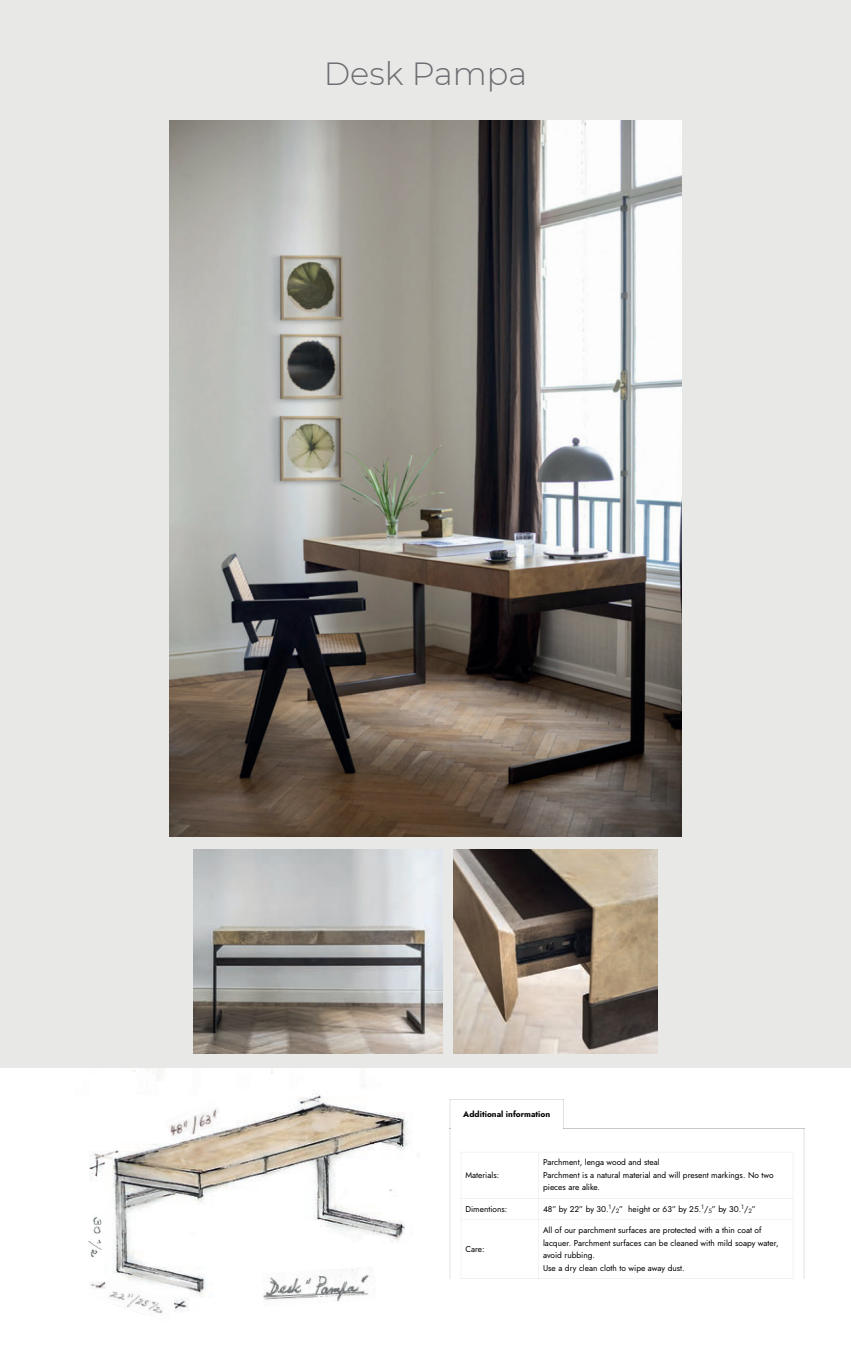
<style>
.page{position:relative;width:851px;height:1361px;background:#fff}
.page>*{position:absolute;margin:0;border:0;box-sizing:border-box;transform-origin:0 0}
.t1{font:300 32px "Montserrat";color:#6c6d70}
.t2{font:8.4px/12.6px "Jost";color:#000}
.t3{font:700 8.4px "Jost";color:#000}
.t4{font:6.2px "Jost";color:#231f20}
</style>
<div class="page">
<div style="left:0;top:0;width:850px;height:1067px;background:#e8e9e7"></div>
<img style="left:170px;top:121px;width:511px;height:715px">
<img style="left:193px;top:849px;width:250px;height:204px">
<img style="left:453px;top:849px;width:204px;height:204px">
<img style="left:89px;top:1069px;width:321px;height:243px">
<img style="left:262px;top:1266px;width:114px;height:40px">
<img style="left:164px;top:1100px;width:60px;height:42px">
<img style="left:102px;top:1279px;width:73px;height:35px">
<img style="left:88px;top:1213px;width:14px;height:45px">
<hr style="left:803px;top:1129px;width:1px;height:194px;background:#f4f4f4">
<hr style="left:449px;top:1129px;width:1px;height:194px;background:#f1f1f1">
<hr style="left:460px;top:1152px;width:333px;height:1px;background:#f7f7f7">
<hr style="left:460px;top:1152px;width:1px;height:127px;background:#f8f8f8">
<hr style="left:538px;top:1152px;width:1px;height:46px;background:#f2f2f2">
<hr style="left:461px;top:1198px;width:78px;height:1px;background:#f2f2f2">
<hr style="left:792px;top:1152px;width:1px;height:46px;background:#fbfbfb">
<hr style="left:539px;top:1198px;width:254px;height:1px;background:#f2f2f2">
<svg style="left:538px;top:1198px;width:1px;height:21px"></svg>
<hr style="left:461px;top:1219px;width:78px;height:1px;background:#f4f4f4">
<hr style="left:539px;top:1219px;width:254px;height:1px;background:#f4f4f4">
<hr style="left:538px;top:1220px;width:1px;height:59px;background:#f2f2f2">
<hr style="left:461px;top:1278px;width:78px;height:1px;background:#f2f2f2">
<hr style="left:792px;top:1220px;width:1px;height:59px;background:#fbfbfb">
<hr style="left:539px;top:1278px;width:254px;height:1px;background:#f2f2f2">
<hr style="left:449px;top:1099px;width:115px;height:1px;background:#e2e2e2">
<hr style="left:563px;top:1099px;width:1px;height:30px;background:#e2e2e2">
<hr style="left:449px;top:1099px;width:1px;height:30px;background:#f1f1f1">
<hr style="left:563px;top:1128px;width:241px;height:1px;background:#c8c8c8">
<div style="left:440px;top:1279px;width:381px;height:82px;background:#fff"></div>
<p class="t1" style="left:324px;top:52px;width:205px">Desk Pampa</p>
<p class="t3" style="left:463px;top:1108px;width:88px">Additional information</p>
<p class="t2" style="left:465px;top:1168px;width:35px">Materials:</p>
<p class="t2" style="left:543px;top:1156px;width:232px">Parchment, lenga wood and steal<br>Parchment is a natural material and will present markings. No two pieces are alike.</p>
<p class="t4" style="left:608px;top:1202px;width:4px">1</p>
<p class="t4" style="left:701px;top:1202px;width:4px">1</p>
<p class="t4" style="left:741px;top:1202px;width:4px">1</p>
<p class="t2" style="left:465px;top:1202px;width:43px">Dimentions:</p>
<p class="t2" style="left:543px;top:1202px;width:214px">48” by 22” by 30. / ” height or 63” by 25. / ” by 30. / ”</p>
<p class="t2" style="left:465px;top:1242px;width:21px">Care:</p>
<p class="t4" style="left:615px;top:1207px;width:5px">2</p>
<p class="t4" style="left:748px;top:1207px;width:5px">2</p>
<p class="t4" style="left:708px;top:1207px;width:5px">5</p>
<p class="t2" style="left:543px;top:1224px;width:237px">All of our parchment surfaces are protected with a thin coat of lacquer. Parchment surfaces can be cleaned with mild soapy water, avoid rubbing.<br>Use a dry clean cloth to wipe away dust.</p>
</div>
